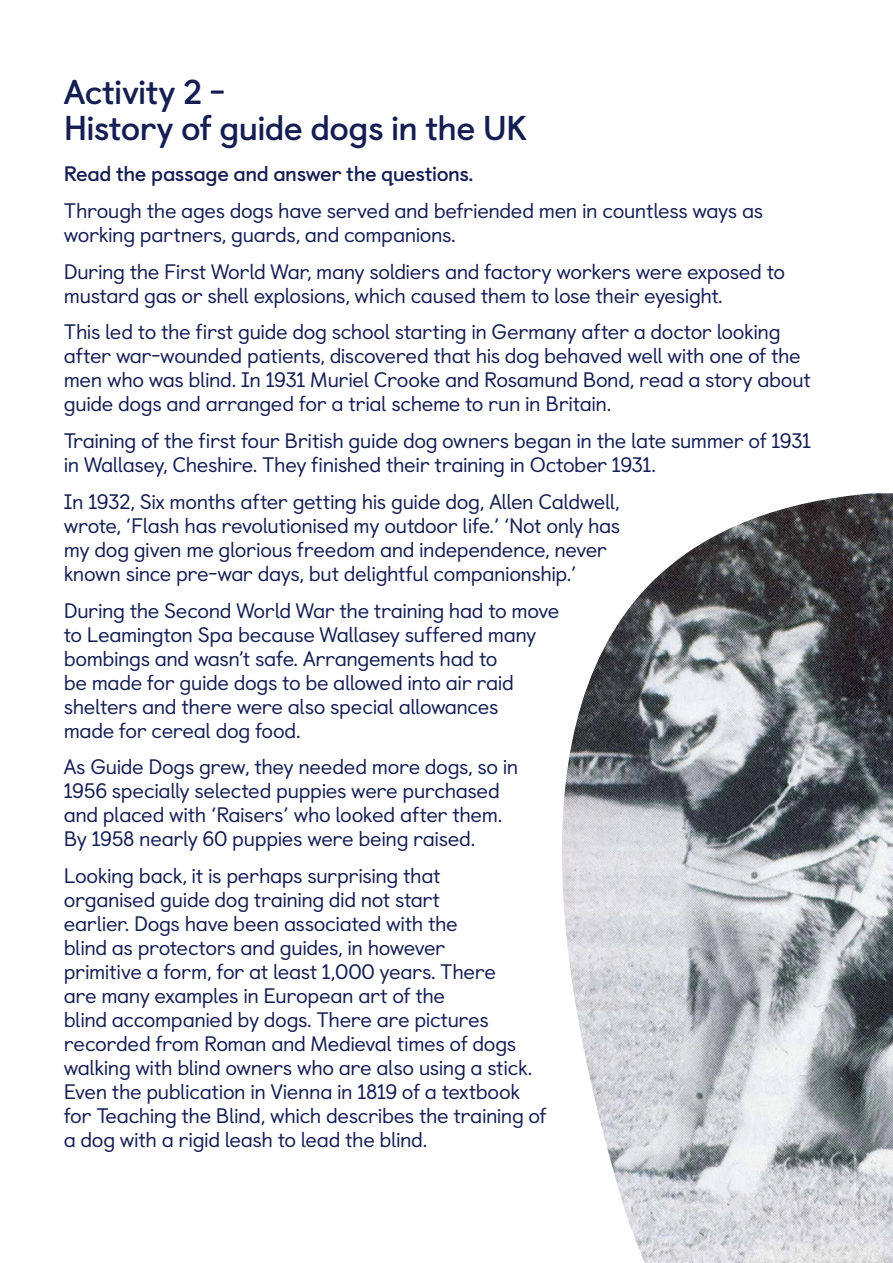
<style>
.page{position:relative;width:893px;height:1263px;background:#fff}
.page>*{position:absolute;margin:0;border:0;box-sizing:border-box;transform-origin:0 0}
.t1{font:700 34.5px/36px "Castledown";letter-spacing:-.02em;color:#151e53}
.t2{font:21px/24px "Castledown";letter-spacing:-.02em;color:#151e53}
.t3{font:700 21px "Castledown";letter-spacing:-.02em;color:#151e53}
</style>
<div class="page">
<img style="left:562px;top:493px;width:331px;height:770px">
<p class="t1" style="left:64px;top:71px;width:465px">Activity 2 -<br>History of guide dogs in the UK</p>
<p class="t3" style="left:64px;top:157px;width:411px">Read the passage and answer the questions.</p>
<p class="t2" style="left:64px;top:197px;width:701px">Through the ages dogs have served and befriended men in countless ways as working partners, guards, and companions.</p>
<p class="t2" style="left:64px;top:257px;width:723px">During the First World War, many soldiers and factory workers were exposed to mustard gas or shell explosions, which caused them to lose their eyesight.</p>
<p class="t2" style="left:64px;top:318px;width:749px">This led to the first guide dog school starting in Germany after a doctor looking after war-wounded patients, discovered that his dog behaved well with one of the men who was blind. In 1931 Muriel Crooke and Rosamund Bond, read a story about guide dogs and arranged for a trial scheme to run in Britain.</p>
<p class="t2" style="left:64px;top:427px;width:749px">Training of the first four British guide dog owners began in the late summer of 1931 in Wallasey, Cheshire. They finished their training in October 1931.</p>
<p class="t2" style="left:64px;top:488px;width:558px">In 1932, Six months after getting his guide dog, Allen Caldwell, wrote, ‘Flash has revolutionised my outdoor life.’ ‘Not only has my dog given me glorious freedom and independence, never known since pre-war days, but delightful companionship.’</p>
<p class="t2" style="left:64px;top:596px;width:497px">During the Second World War the training had to move to Leamington Spa because Wallasey suffered many bombings and wasn’t safe. Arrangements had to<br>be made for guide dogs to be allowed into air raid shelters and there were also special allowances<br>made for cereal dog food.</p>
<p class="t2" style="left:64px;top:753px;width:456px">As Guide Dogs grew, they needed more dogs, so in 1956 specially selected puppies were purchased and placed with ‘Raisers’ who looked after them.<br>By 1958 nearly 60 puppies were being raised.</p>
<p class="t2" style="left:64px;top:862px;width:485px">Looking back, it is perhaps surprising that<br>organised guide dog training did not start<br>earlier. Dogs have been associated with the<br>blind as protectors and guides, in however<br>primitive a form, for at least 1,000 years. There<br>are many examples in European art of the<br>blind accompanied by dogs. There are pictures recorded from Roman and Medieval times of dogs walking with blind owners who are also using a stick.<br>Even the publication in Vienna in 1819 of a textbook for Teaching the Blind, which describes the training of a dog with a rigid leash to lead the blind.</p>
</div>
